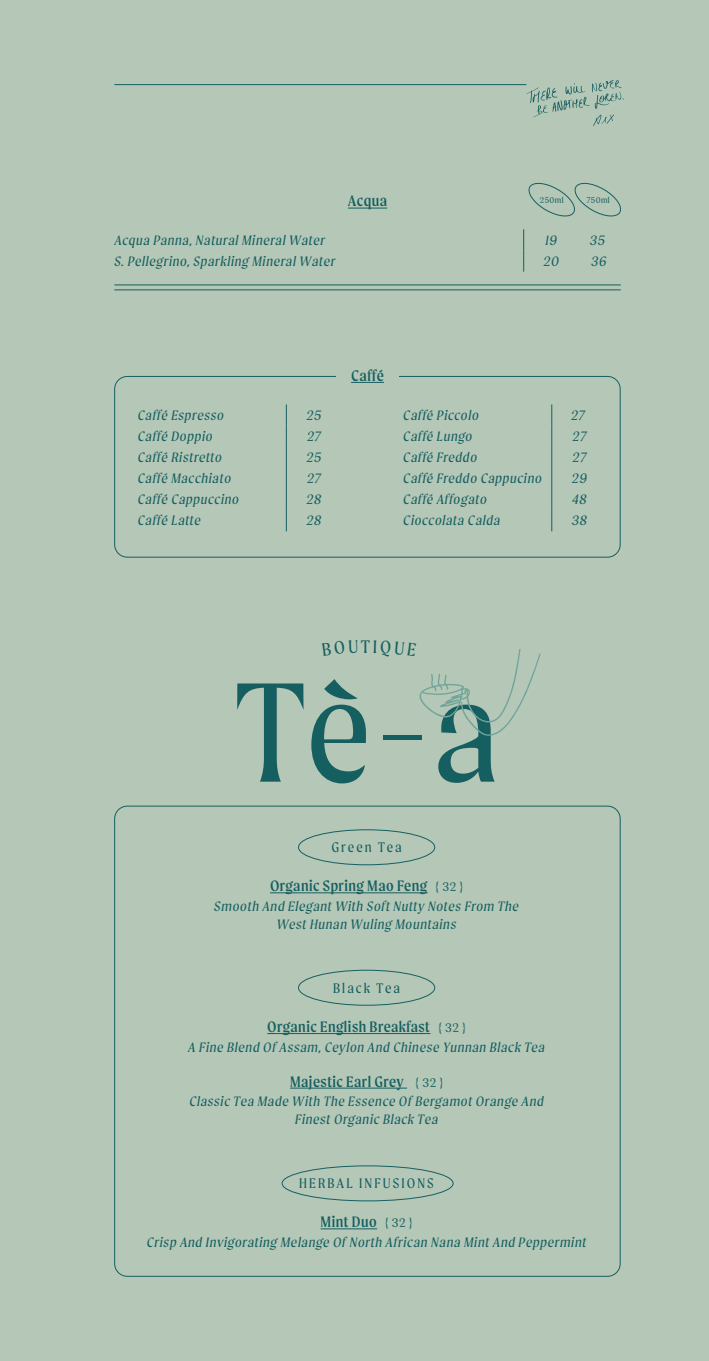
<style>
.page{position:relative;width:709px;height:1361px;background:#b5c7b6}
.page>*{position:absolute;margin:0;border:0;box-sizing:border-box;transform-origin:0 0}
.t1{font:151px "Moret";color:#155f61}
.t2{font:19.4px "Moret";color:#155f61}
.t3{font:16.4px "Moret";letter-spacing:.03em;color:#155f61}
.t4{font:16.2px "Moret";letter-spacing:.03em;color:#155f61}
.t5{font:14.8px "Moret";letter-spacing:.14em;color:#155f61}
.t6{font:italic 14.6px/17.8px "Moret";letter-spacing:.05em;color:#155f61;text-align:center}
.t7{font:9px "Moret";letter-spacing:.05em;color:#155f61}
.s1{font-size:13.4px}
</style>
<div class="page">
<div style="left:114px;top:376px;width:506px;height:181px;border:1px solid #155f61;border-radius:13px"></div>
<div style="left:336px;top:359px;width:63px;height:33px;background:#b5c7b6"></div>
<hr style="left:114px;top:84px;width:412px;height:1px;background:#155f61">
<svg style="left:526px;top:80px;width:98px;height:46px"></svg>
<hr style="left:348px;top:208px;width:39px;height:1px;background:#155f61">
<hr style="left:351px;top:382px;width:33px;height:1px;background:#155f61">
<svg style="left:523px;top:229px;width:1px;height:43px"></svg>
<svg style="left:286px;top:404px;width:1px;height:127px"></svg>
<svg style="left:551px;top:404px;width:1px;height:127px"></svg>
<svg style="left:528px;top:182px;width:93px;height:35px"></svg>
<hr style="left:114px;top:289px;width:506px;height:1px;background:#155f61">
<hr style="left:114px;top:285px;width:506px;height:1px;background:#155f61">
<hr style="left:270px;top:892px;width:158px;height:1px;background:#155f61">
<hr style="left:267px;top:1033px;width:163px;height:1px;background:#155f61">
<hr style="left:290px;top:1087px;width:117px;height:1px;background:#155f61">
<hr style="left:320px;top:1228px;width:57px;height:1px;background:#155f61">
<div style="left:298px;top:829px;width:137px;height:36px;border:1px solid #155f61;border-radius:50%"></div>
<div style="left:298px;top:970px;width:137px;height:35px;border:1px solid #155f61;border-radius:50%"></div>
<div style="left:282px;top:1165px;width:171px;height:36px;border:1px solid #155f61;border-radius:50%"></div>
<svg style="left:419px;top:649px;width:122px;height:87px"></svg>
<p class="t3" style="left:348px;top:192px;width:41px">Acqua</p>
<p class="t7" style="left:540px;top:195px;width:25px">250ml</p>
<p class="t7" style="left:586px;top:195px;width:25px">750ml</p>
<p class="t6" style="left:114px;top:231px;width:212px">Acqua Panna, Natural Mineral Water</p>
<p class="t6" style="left:545px;top:231px;width:13px">19</p>
<p class="t6" style="left:589px;top:231px;width:17px">35</p>
<p class="t6" style="left:114px;top:252px;width:222px">S. Pellegrino, Sparkling Mineral Water</p>
<p class="t6" style="left:543px;top:252px;width:17px">20</p>
<p class="t6" style="left:591px;top:252px;width:17px">36</p>
<p class="t6" style="left:138px;top:406px;width:88px">Caffé Espresso</p>
<p class="t6" style="left:306px;top:406px;width:16px">25</p>
<p class="t6" style="left:138px;top:427px;width:76px">Caffé Doppio</p>
<p class="t6" style="left:307px;top:427px;width:15px">27</p>
<p class="t6" style="left:138px;top:448px;width:86px">Caffé Ristretto</p>
<p class="t6" style="left:306px;top:448px;width:16px">25</p>
<p class="t6" style="left:138px;top:469px;width:95px">Caffé Macchiato</p>
<p class="t6" style="left:307px;top:469px;width:15px">27</p>
<p class="t6" style="left:138px;top:490px;width:103px">Caffé Cappuccino</p>
<p class="t6" style="left:306px;top:490px;width:16px">28</p>
<p class="t6" style="left:138px;top:511px;width:64px">Caffé Latte</p>
<p class="t6" style="left:306px;top:511px;width:16px">28</p>
<p class="t3" style="left:351px;top:366px;width:34px">Caffé</p>
<p class="t6" style="left:403px;top:406px;width:77px">Caffé Piccolo</p>
<p class="t6" style="left:571px;top:406px;width:15px">27</p>
<p class="t6" style="left:403px;top:427px;width:71px">Caffé Lungo</p>
<p class="t6" style="left:572px;top:427px;width:15px">27</p>
<p class="t6" style="left:403px;top:448px;width:75px">Caffé Freddo</p>
<p class="t6" style="left:572px;top:448px;width:15px">27</p>
<p class="t6" style="left:403px;top:469px;width:140px">Caffé Freddo Cappucino</p>
<p class="t6" style="left:572px;top:469px;width:17px">29</p>
<p class="t6" style="left:403px;top:490px;width:85px">Caffé Affogato</p>
<p class="t6" style="left:572px;top:490px;width:16px">48</p>
<p class="t6" style="left:403px;top:511px;width:98px">Cioccolata Calda</p>
<p class="t6" style="left:571px;top:511px;width:17px">38</p>
<h2 class="t2" style="left:361px;top:636px;width:10px">T</h2>
<p class="t1" style="left:236px;top:648px;width:265px">Tè-a</p>
<p class="t5" style="left:331px;top:839px;width:72px">Green Tea</p>
<p class="t4" style="left:270px;top:877px;width:195px">Organic Spring Mao Feng <span class="s1">{ 32 }</span></p>
<p class="t6" style="left:214px;top:897px;width:306px">Smooth And Elegant With Soft Nutty Notes From The<br>West Hunan Wuling Mountains</p>
<p class="t5" style="left:333px;top:980px;width:68px">Black Tea</p>
<p class="t4" style="left:267px;top:1017px;width:200px">Organic English Breakfast <span class="s1">{ 32 }</span></p>
<p class="t6" style="left:188px;top:1038px;width:358px">A Fine Blend Of Assam, Ceylon And Chinese Yunnan Black Tea</p>
<p class="t4" style="left:290px;top:1072px;width:154px">Majestic Earl Grey <span class="s1">{ 32 }</span></p>
<p class="t6" style="left:189px;top:1092px;width:356px">Classic Tea Made With The Essence Of Bergamot Orange And<br>Finest Organic Black Tea</p>
<p class="t5" style="left:299px;top:1175px;width:136px">HERBAL INFUSIONS</p>
<p class="t4" style="left:320px;top:1212px;width:94px">Mint Duo <span class="s1">{ 32 }</span></p>
<p class="t6" style="left:147px;top:1233px;width:441px">Crisp And Invigorating Melange Of North African Nana Mint And Peppermint</p>
</div>
